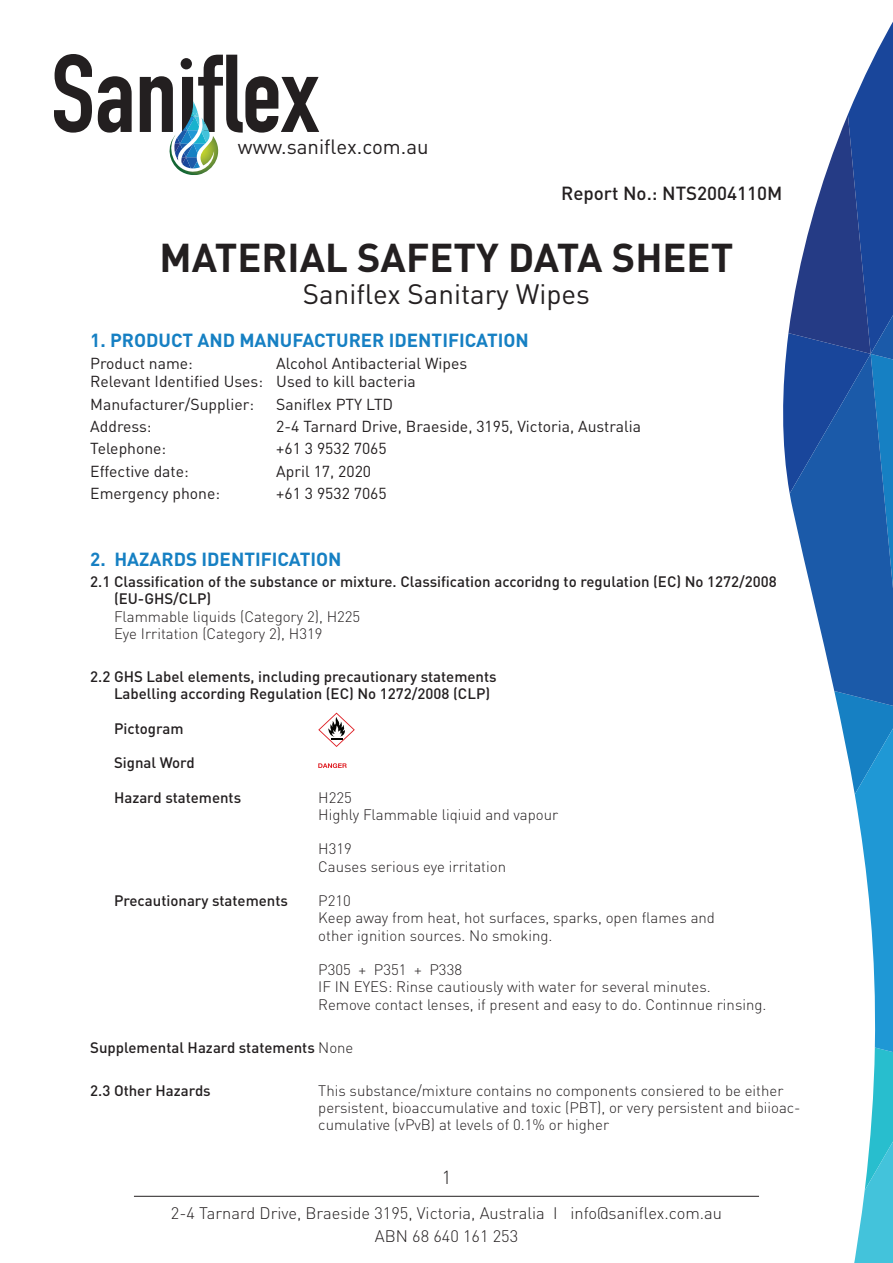
<style>
.page{position:relative;width:893px;height:1263px;background:#fff}
.page>*{position:absolute;margin:0;border:0;box-sizing:border-box;transform-origin:0 0}
.t1{font:700 39.75px "DIN";color:#231f20}
.t2{font:27.75px "DIN";color:#231f20}
.t3{font:20.4px "DIN";color:#231f20}
.t4{font:700 18.75px "DIN";color:#1680c3}
.t5{font:500 18.75px "DIN";color:#231f20}
.t6{font:300 18.6px "DIN";color:#231f20}
.t7{font:300 16.5px/23px "DIN";color:#231f20;text-align:center}
.t8{font:15.75px/18px "DIN";color:#231f20}
.t9{font:300 15px/17.2px "DIN";color:#231f20}
.t10{font:500 15px/17.2px "DIN";color:#231f20}
.s1{font-weight:300}
</style>
<div class="page">
<svg style="left:54px;top:54px;width:265px;height:121px"></svg>
<svg style="left:783px;top:22px;width:110px;height:1241px"></svg>
<hr style="left:134px;top:1196px;width:625px;height:1px;background:#231f20">
<svg style="left:318px;top:713px;width:37px;height:34px"></svg>
<svg style="left:318px;top:763px;width:29px;height:5px"></svg>
<h3 class="t3" style="left:238px;top:134px;width:192px">www.saniflex.com.au</h3>
<p class="t5" style="left:561px;top:182px;width:223px">Report No.: NTS2004110M</p>
<h1 class="t1" style="left:160px;top:232px;width:575px">MATERIAL SAFETY DATA SHEET</h1>
<h2 class="t2" style="left:303px;top:276px;width:289px">Saniflex Sanitary Wipes</h2>
<p class="t4" style="left:90px;top:328px;width:440px">1. PRODUCT AND MANUFACTURER IDENTIFICATION</p>
<p class="t8" style="left:90px;top:354px;width:104px">Product name:</p>
<p class="t8" style="left:90px;top:354px;width:378px;text-indent:186px">Alcohol Antibacterial Wipes<br>Relevant Identified Uses: Used to kill bacteria</p>
<p class="t8" style="left:90px;top:395px;width:165px">Manufacturer/Supplier:</p>
<p class="t8" style="left:276px;top:395px;width:118px">Saniflex PTY LTD</p>
<p class="t8" style="left:90px;top:417px;width:63px">Address:</p>
<p class="t8" style="left:276px;top:417px;width:366px">2-4 Tarnard Drive, Braeside, 3195, Victoria, Australia</p>
<p class="t8" style="left:90px;top:439px;width:78px">Telephone:</p>
<p class="t8" style="left:276px;top:439px;width:112px">+61 3 9532 7065</p>
<p class="t8" style="left:90px;top:461px;width:100px">Effective date:</p>
<p class="t8" style="left:276px;top:461px;width:96px">April 17, 2020</p>
<p class="t8" style="left:90px;top:484px;width:131px">Emergency phone:</p>
<p class="t8" style="left:276px;top:484px;width:112px">+61 3 9532 7065</p>
<p class="t4" style="left:90px;top:546px;width:253px">2. HAZARDS IDENTIFICATION</p>
<p class="t10" style="left:114px;top:572px;width:664px;text-indent:-24px">2.1 Classification of the substance or mixture. Classification accoridng to regulation (EC) No 1272/2008 (EU-GHS/CLP)</p>
<p class="t9" style="left:114px;top:607px;width:248px">Flammable liquids (Category 2), H225<br>Eye Irritation (Category 2), H319</p>
<p class="t10" style="left:114px;top:667px;width:384px;text-indent:-24px">2.2 GHS Label elements, including precautionary statements<br>Labelling according Regulation (EC) No 1272/2008 (CLP)</p>
<p class="t10" style="left:114px;top:719px;width:71px">Pictogram</p>
<p class="t10" style="left:114px;top:753px;width:82px">Signal Word</p>
<p class="t10" style="left:114px;top:788px;width:129px">Hazard statements</p>
<p class="t9" style="left:318px;top:788px;width:242px">H225<br>Highly Flammable liqiuid and vapour</p>
<p class="t9" style="left:318px;top:840px;width:189px">H319<br>Causes serious eye irritation</p>
<p class="t10" style="left:114px;top:891px;width:176px">Precautionary statements</p>
<p class="t9" style="left:318px;top:892px;width:398px">P210<br>Keep away from heat, hot surfaces, sparks, open flames and other ignition sources. No smoking.</p>
<p class="t9" style="left:318px;top:961px;width:450px">P305 + P351 + P338<br>IF IN EYES: Rinse cautiously with water for several minutes.<br>Remove contact lenses, if present and easy to do. Continnue rinsing.</p>
<p class="t10" style="left:90px;top:1038px;width:265px">Supplemental Hazard statements <span class="s1">None</span></p>
<p class="t10" style="left:90px;top:1081px;width:122px">2.3 Other Hazards</p>
<p class="t9" style="left:318px;top:1081px;width:484px">This substance/mixture contains no components consiered to be either persistent, bioaccumulative and toxic (PBT), or very persistent and biioac&shy;cumulative (vPvB) at levels of 0.1% or higher</p>
<p class="t6" style="left:442px;top:1166px;width:11px">1</p>
<p class="t7" style="left:171px;top:1202px;width:553px">2-4 Tarnard Drive, Braeside 3195, Victoria, Australia I info@saniflex.com.au<br>ABN 68 640 161 253</p>
</div>
